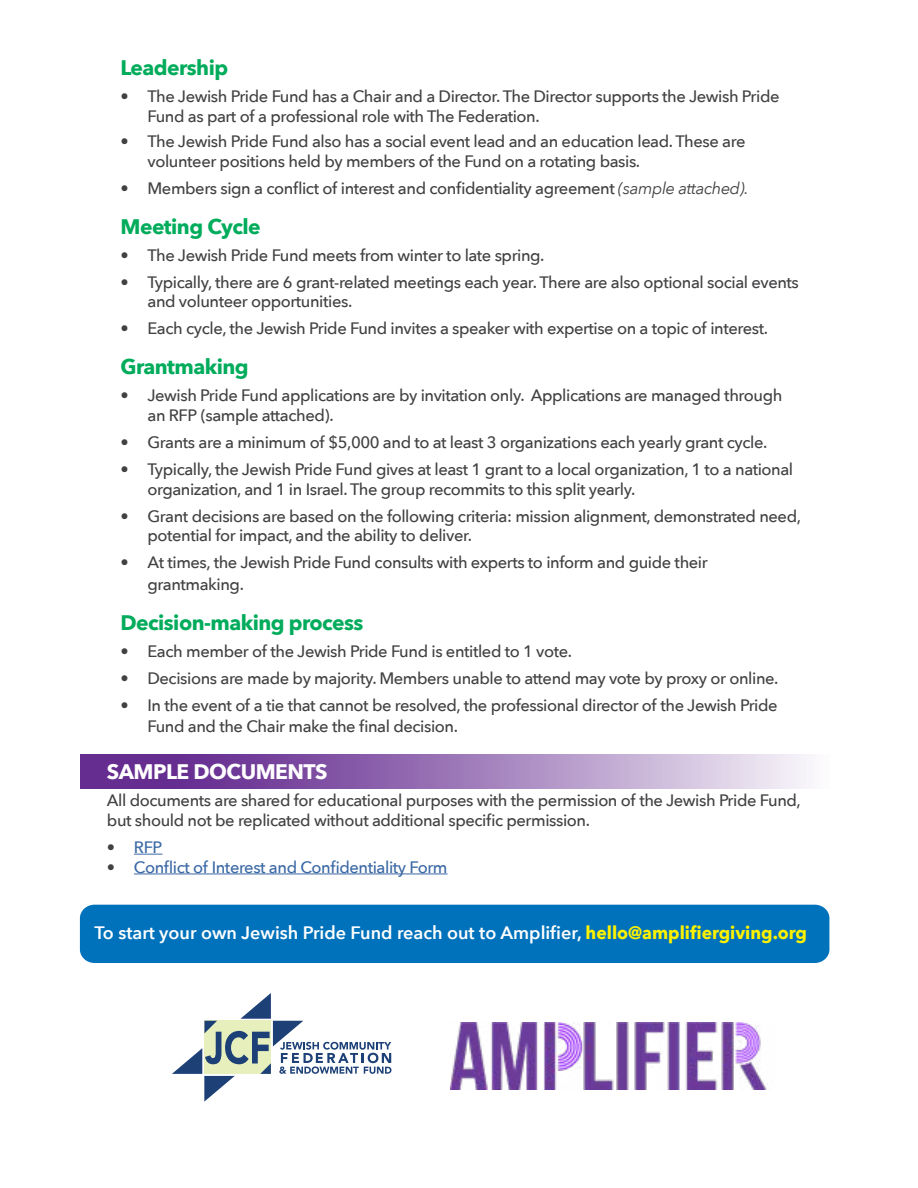
<style>
.page{position:relative;width:918px;height:1188px;background:#fff}
.page>*{position:absolute;margin:0;border:0;box-sizing:border-box;transform-origin:0 0}
.t1{font:700 21px "Avenir Next";letter-spacing:-.025em;color:#00ac5b}
.t2{font:700 21px "Avenir Next";letter-spacing:-.025em;color:#fff}
.t3{font:600 18px "Avenir Next";color:#fff}
.t4{font:500 16.5px/19.8px "Avenir Next";letter-spacing:-.025em;color:#414042}
.t5{font:500 16.5px "Avenir Next";letter-spacing:-.025em;color:#3a68a5}
.s1{font-weight:400;font-style:italic}
.s2{color:#414042}
.s3{font-weight:700;color:#fff200}
</style>
<div class="page">
<svg style="left:80px;top:754px;width:726px;height:34px;background:#9e7ab9"></svg>
<svg style="left:134px;top:854px;width:28px;height:1px"></svg>
<hr style="left:134px;top:874px;width:314px;height:1px;background:#3a68a5">
<div style="left:80px;top:905px;width:749px;height:58px;background:#0072bc;border-radius:14px"></div>
<svg style="left:172px;top:993px;width:219px;height:109px"></svg>
<img style="left:451px;top:1022px;width:316px;height:68px">
<p class="t1" style="left:120px;top:49px;width:109px">Leadership</p>
<p class="t4" style="left:147px;top:86px;width:634px;text-indent:-27px">• The Jewish Pride Fund has a Chair and a Director. The Director supports the Jewish Pride<br>Fund as part of a professional role with The Federation.</p>
<p class="t4" style="left:147px;top:131px;width:599px;text-indent:-27px">• The Jewish Pride Fund also has a social event lead and an education lead. These are volunteer positions held by members of the Fund on a rotating basis.</p>
<p class="t4" style="left:120px;top:178px;width:630px">• Members sign a conflict of interest and confidentiality agreement <span class="s1">(sample attached).</span></p>
<p class="t1" style="left:120px;top:208px;width:142px">Meeting Cycle</p>
<p class="t4" style="left:120px;top:245px;width:426px">• The Jewish Pride Fund meets from winter to late spring.</p>
<p class="t4" style="left:147px;top:271px;width:653px;text-indent:-27px">• Typically, there are 6 grant-related meetings each year. There are also optional social events and volunteer opportunities.</p>
<p class="t4" style="left:120px;top:318px;width:649px">• Each cycle, the Jewish Pride Fund invites a speaker with expertise on a topic of interest.</p>
<p class="t1" style="left:120px;top:349px;width:130px">Grantmaking</p>
<p class="t4" style="left:147px;top:385px;width:636px;text-indent:-27px">• Jewish Pride Fund applications are by invitation only. Applications are managed through an RFP (sample attached).</p>
<p class="t4" style="left:120px;top:432px;width:648px">• Grants are a minimum of $5,000 and to at least 3 organizations each yearly grant cycle.</p>
<p class="t4" style="left:147px;top:459px;width:647px;text-indent:-27px">• Typically, the Jewish Pride Fund gives at least 1 grant to a local organization, 1 to a national organization, and 1 in Israel. The group recommits to this split yearly.</p>
<p class="t4" style="left:147px;top:505px;width:655px;text-indent:-27px">• Grant decisions are based on the following criteria: mission alignment, demonstrated need, potential for impact, and the ability to deliver.</p>
<p class="t4" style="left:147px;top:551px;width:562px;line-height:21.6px;text-indent:-27px">• At times, the Jewish Pride Fund consults with experts to inform and guide their grantmaking.</p>
<p class="t1" style="left:120px;top:604px;width:245px">Decision-making process</p>
<p class="t4" style="left:120px;top:641px;width:453px">• Each member of the Jewish Pride Fund is entitled to 1 vote.</p>
<p class="t4" style="left:120px;top:667px;width:660px">• Decisions are made by majority. Members unable to attend may vote by proxy or online.</p>
<p class="t4" style="left:147px;top:694px;width:632px;line-height:21.6px;text-indent:-27px">• In the event of a tie that cannot be resolved, the professional director of the Jewish Pride<br>Fund and the Chair make the final decision.</p>
<p class="t2" style="left:107px;top:754px;width:222px">SAMPLE DOCUMENTS</p>
<p class="t4" style="left:107px;top:790px;width:695px">All documents are shared for educational purposes with the permission of the Jewish Pride Fund, but should not be replicated without additional specific permission.</p>
<p class="t5" style="left:107px;top:833px;width:57px"><span class="s2">•</span> RFP</p>
<p class="t5" style="left:107px;top:853px;width:342px"><span class="s2">•</span> Conflict of Interest and Confidentiality Form</p>
<p class="t3" style="left:94px;top:917px;width:714px">To start your own Jewish Pride Fund reach out to Amplifier, <span class="s3">hello@amplifiergiving.org</span></p>
</div>
